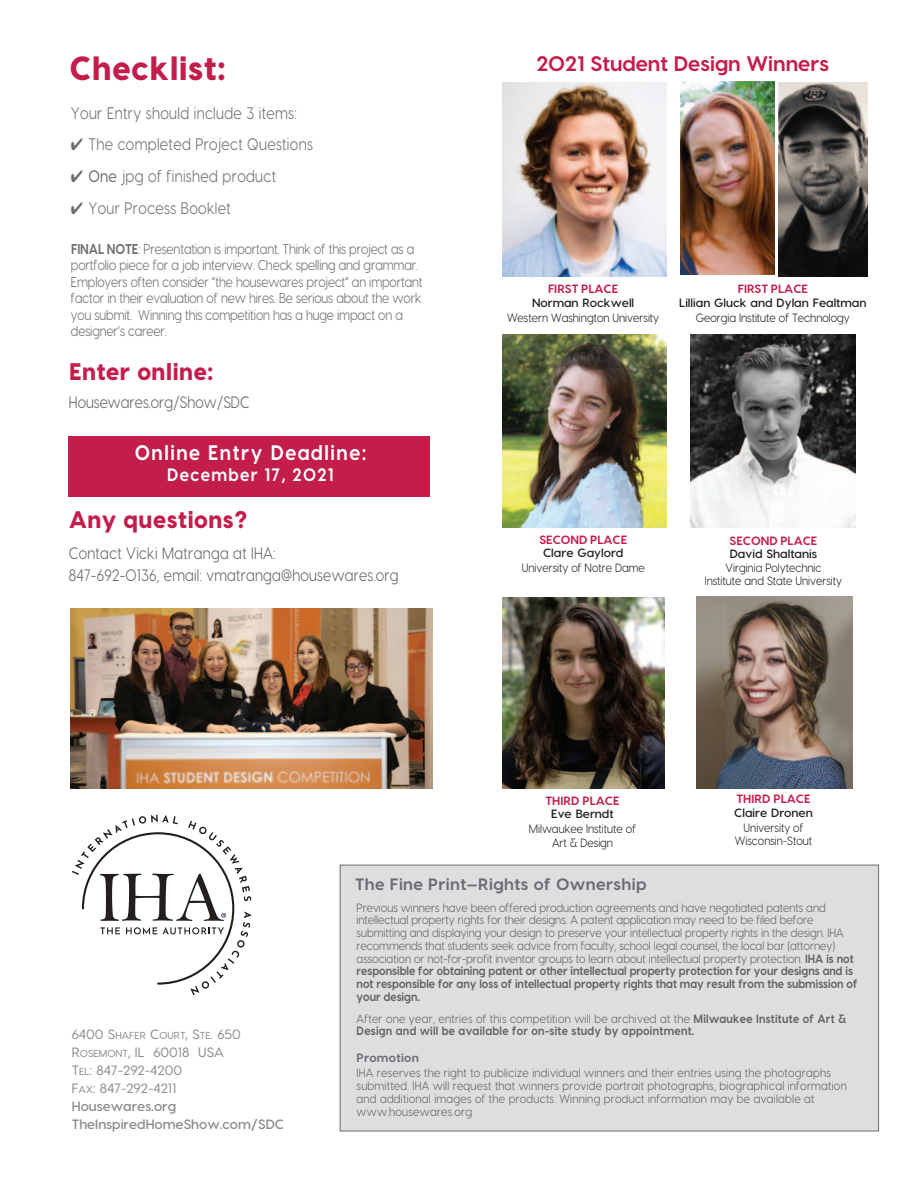
<style>
.page{position:relative;width:918px;height:1188px;background:#fff}
.page>*{position:absolute;margin:0;border:0;box-sizing:border-box;transform-origin:0 0}
.t1{font:800 33.45px "Visby CF";letter-spacing:.025em;color:#c31e4b;scale:.95 1}
.t2{font:800 24px "Visby CF";letter-spacing:.025em;color:#c31e4b;scale:.95 1}
.t3{font:700 21px "Visby CF";color:#c31e4b}
.t4{font:700 21px "Visby CF";letter-spacing:.08em;color:#fff;scale:.9 1}
.t5{font:700 18px "Visby CF";letter-spacing:.08em;color:#fff;scale:.9 1}
.t6{font:16.65px "Visby CF";letter-spacing:.025em;color:#6c6d70;scale:.85 1}
.t7{font:16.5px/22.5px "Visby CF";letter-spacing:.015em;color:#636366;scale:.85 1}
.t8{font:700 16.5px "Visby CF";letter-spacing:.025em;color:#6c6d70}
.t9{font:14.25px/16.5px "Visby CF";letter-spacing:-.01em;color:#6c6d70;scale:.85 1}
.t10{font:500 13.5px/18px "Visby CF";color:#8a8c8f}
.t11{font:600 13.5px "Visby CF";color:#8a8c8f}
.t12{font:12px/12.8px "Visby CF";color:#636366;scale:.9 1}
.t13{font:12px/12.8px "Visby CF";letter-spacing:.025em;color:#636366;scale:.9 1}
.t14{font:12px/13.5px "Visby CF";color:#231f20;text-align:center;scale:.9 1}
.t15{font:700 12px/12.8px "Visby CF";letter-spacing:.025em;color:#636366;scale:.9 1}
.t16{font:600 12px "Visby CF";color:#231f20}
.t17{font:700 12px "Visby CF";color:#c31e4b}
.t18{font:700 12px "Visby CF";letter-spacing:.025em;color:#6c6d70}
.s1{font-weight:500}
.s2{font-weight:700}
.s3{font-size:10.2px}
.s4{font-weight:400}
</style>
<div class="page">
<div style="left:69px;top:437px;width:361px;height:60px;background:#c31e4b"></div>
<svg style="left:72px;top:815px;width:180px;height:180px"></svg>
<div style="left:340px;top:865px;width:538px;height:266px;background:#dddee0"></div>
<div style="left:340px;top:865px;width:539px;height:266px;border:1px solid #6c6d70"></div>
<img style="left:71px;top:608px;width:361px;height:180px">
<img style="left:503px;top:82px;width:163px;height:194px">
<img style="left:681px;top:82px;width:94px;height:192px">
<img style="left:779px;top:82px;width:89px;height:194px">
<img style="left:502px;top:334px;width:164px;height:194px">
<img style="left:691px;top:334px;width:164px;height:194px">
<img style="left:502px;top:597px;width:163px;height:192px">
<img style="left:696px;top:596px;width:157px;height:192px">
<p class="t1" style="left:70px;top:56px;width:166px">Checklist:</p>
<p class="t6" style="left:71px;top:107px;width:267px">Your Entry should include 3 items:</p>
<p class="t6" style="left:71px;top:139px;width:286px">✔ The completed Project Questions</p>
<p class="t6" style="left:71px;top:170px;width:243px">✔ <span class="s1">One</span> jpg of finished product</p>
<p class="t6" style="left:71px;top:202px;width:190px">✔ Your Process Booklet</p>
<p class="t9" style="left:71px;top:242px;width:415px"><span class="s2">FINAL NOTE</span>: Presentation is important. Think of this project as a portfolio piece for a job interview. Check spelling and grammar.<br>Employers often consider “the housewares project” an important factor in their evaluation of new hires. Be serious about the work you submit. Winning this competition has a huge impact on a designer’s career.</p>
<p class="t2" style="left:69px;top:363px;width:154px">Enter online:</p>
<p class="t7" style="left:69px;top:393px;width:214px">Housewares.org/Show/SDC</p>
<p class="t4" style="left:135px;top:445px;width:259px">Online Entry Deadline:</p>
<p class="t5" style="left:167px;top:468px;width:187px">December 17, 2021</p>
<p class="t2" style="left:69px;top:510px;width:189px">Any questions?</p>
<p class="t7" style="left:69px;top:544px;width:389px">Contact Vicki Matranga at IHA:<br>847-692-0136, email: vmatranga@housewares.org</p>
<p class="t3" style="left:536px;top:56px;width:294px">2021 Student Design Winners</p>
<p class="t17" style="left:548px;top:285px;width:72px">FIRST PLACE</p>
<p class="t16" style="left:532px;top:298px;width:104px">Norman Rockwell</p>
<p class="t14" style="left:507px;top:312px;width:171px">Western Washington University</p>
<p class="t17" style="left:738px;top:285px;width:72px">FIRST PLACE</p>
<p class="t16" style="left:679px;top:298px;width:189px">Lillian Gluck and Dylan Fealtman</p>
<p class="t14" style="left:696px;top:312px;width:173px">Georgia Institute of Technology</p>
<p class="t17" style="left:539px;top:535px;width:89px">SECOND PLACE</p>
<p class="t16" style="left:543px;top:548px;width:82px">Clare Gaylord</p>
<p class="t14" style="left:522px;top:562px;width:138px">University of Notre Dame</p>
<p class="t17" style="left:729px;top:536px;width:89px">SECOND PLACE</p>
<p class="t16" style="left:730px;top:550px;width:89px">David Shaltanis</p>
<p class="t14" style="left:705px;top:562px;width:154px">Virginia Polytechnic<br>Institute and State University</p>
<p class="t17" style="left:545px;top:796px;width:76px">THIRD PLACE</p>
<p class="t16" style="left:551px;top:810px;width:64px">Eve Berndt</p>
<p class="t14" style="left:529px;top:823px;width:121px">Milwaukee Institute of<br>Art &amp; Design</p>
<p class="t17" style="left:736px;top:795px;width:76px">THIRD PLACE</p>
<p class="t16" style="left:734px;top:808px;width:80px">Claire Dronen</p>
<p class="t14" style="left:735px;top:822px;width:87px">University of<br>Wisconsin-Stout</p>
<p class="t10" style="left:72px;top:1026px;width:171px">6400 S<span class="s3">HAFER</span> C<span class="s3">OURT</span>, S<span class="s3">TE</span>. 650</p>
<p class="t10" style="left:72px;top:1044px;width:154px">R<span class="s3">OSEMONT</span>, IL 60018 USA</p>
<p class="t10" style="left:72px;top:1062px;width:112px">T<span class="s3">EL</span>: 847-292-4200<br>F<span class="s3">AX</span>: 847-292-4211</p>
<p class="t11" style="left:72px;top:1101px;width:106px">Housewares.org</p>
<p class="t11" style="left:72px;top:1119px;width:214px">TheInspiredHomeShow.com/SDC</p>
<p class="t8" style="left:355px;top:879px;width:293px">The Fine Print—Rights of Ownership</p>
<p class="t12" style="left:357px;top:902px;width:558px">Previous winners have been offered production agreements and have negotiated patents and intellectual property rights for their designs. A patent application may need to be filed before submitting and displaying your design to preserve your intellectual property rights in the design. IHA recommends that students seek advice from faculty, school legal counsel, the local bar (attorney) association or not-for-profit inventor groups to learn about intellectual property protection. <span class="s2">IHA is not responsible for obtaining patent or other intellectual property protection for your designs and is not responsible for any loss of intellectual property rights that may result from the submission of your design.</span></p>
<p class="t15" style="left:357px;top:1013px;width:546px"><span class="s4">After one year, entries of this competition will be archived at the</span> Milwaukee Institute of Art &amp;<br>Design and will be available for on-site study by appointment.</p>
<p class="t18" style="left:357px;top:1053px;width:64px">Promotion</p>
<p class="t13" style="left:357px;top:1068px;width:546px">IHA reserves the right to publicize individual winners and their entries using the photographs submitted. IHA will request that winners provide portrait photographs, biographical information and additional images of the products. Winning product information may be available at www.housewares.org</p>
</div>
